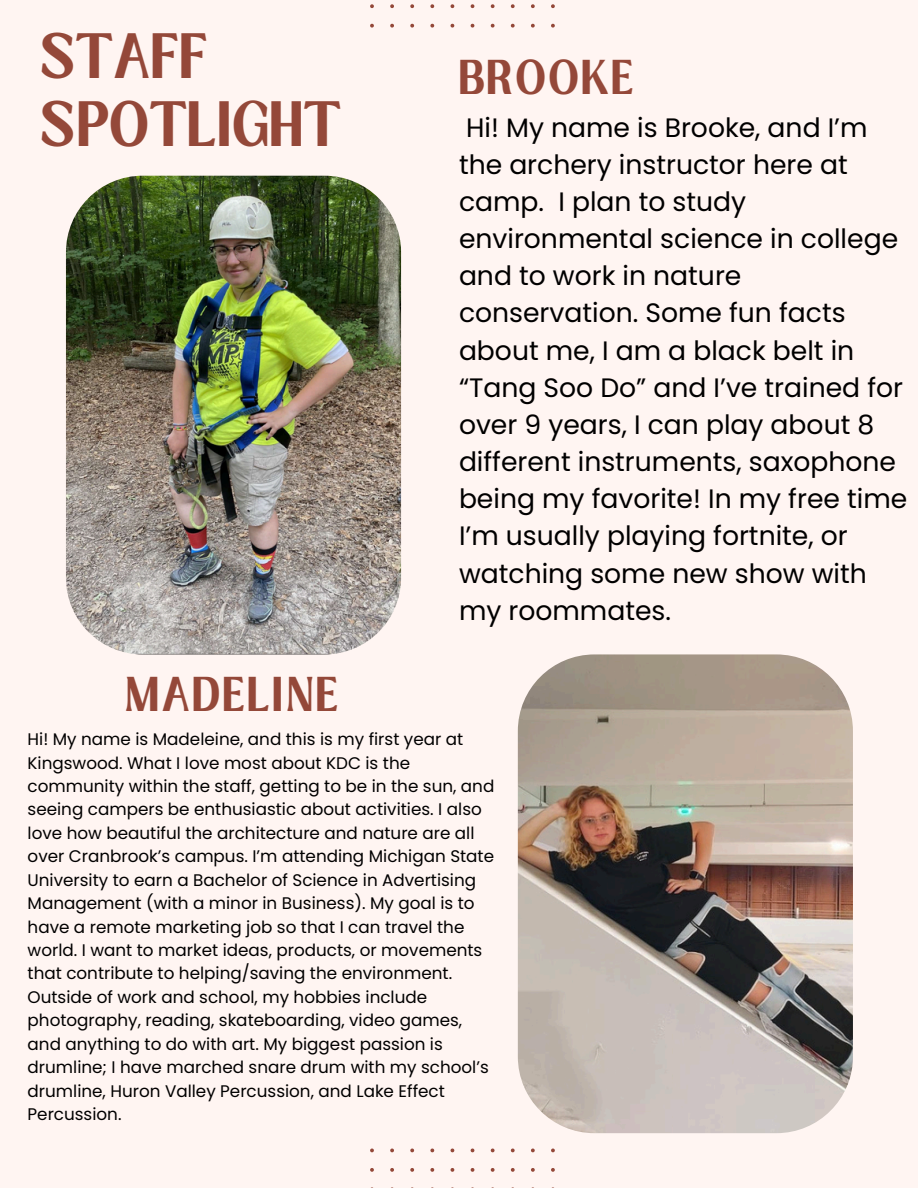
<style>
.page{position:relative;width:918px;height:1188px;background:#fff5f2}
.page>*{position:absolute;margin:0;border:0;box-sizing:border-box;transform-origin:0 0}
.t1{font:700 49.05px/68.4px "Loubag";letter-spacing:.015em;color:#944839}
.t2{font:700 37.5px "Loubag";letter-spacing:.07em;color:#944839}
.t3{font:26.7px/37.2px "Poppins";color:#000}
.t4{font:16.8px/23.4px "Poppins";color:#000}
</style>
<div class="page">
<svg style="left:370px;top:4px;width:185px;height:24px"></svg>
<svg style="left:370px;top:1149px;width:185px;height:39px"></svg>
<img style="left:66px;top:176px;width:335px;height:478px;border-radius:77px">
<img style="left:518px;top:654px;width:335px;height:479px;border-radius:77px">
<p class="t1" style="left:40px;top:23px;width:302px">STAFF<br>SPOTLIGHT</p>
<h2 class="t2" style="left:124px;top:664px;width:216px">MADELINE</h2>
<p class="t2" style="left:459px;top:47px;width:176px">BROOKE</p>
<h3 class="t3" style="left:459px;top:109px;width:450px">Hi! My name is Brooke, and I’m the archery instructor here at camp. I plan to study environmental science in college and to work in nature conservation. Some fun facts about me, I am a black belt in “Tang Soo Do” and I’ve trained for over 9 years, I can play about 8 different instruments, saxophone being my favorite! In my free time<br>I’m usually playing fortnite, or watching some new show with my roommates.</h3>
<p class="t4" style="left:28px;top:728px;width:468px">Hi! My name is Madeleine, and this is my first year at Kingswood. What I love most about KDC is the community within the staff, getting to be in the sun, and seeing campers be enthusiastic about activities. I also love how beautiful the architecture and nature are all over Cranbrook’s campus. I’m attending Michigan State University to earn a Bachelor of Science in Advertising Management (with a minor in Business). My goal is to have a remote marketing job so that I can travel the world. I want to market ideas, products, or movements that contribute to helping/saving the environment.<br>Outside of work and school, my hobbies include photography, reading, skateboarding, video games, and anything to do with art. My biggest passion is drumline; I have marched snare drum with my school’s drumline, Huron Valley Percussion, and Lake Effect Percussion.</p>
</div>
